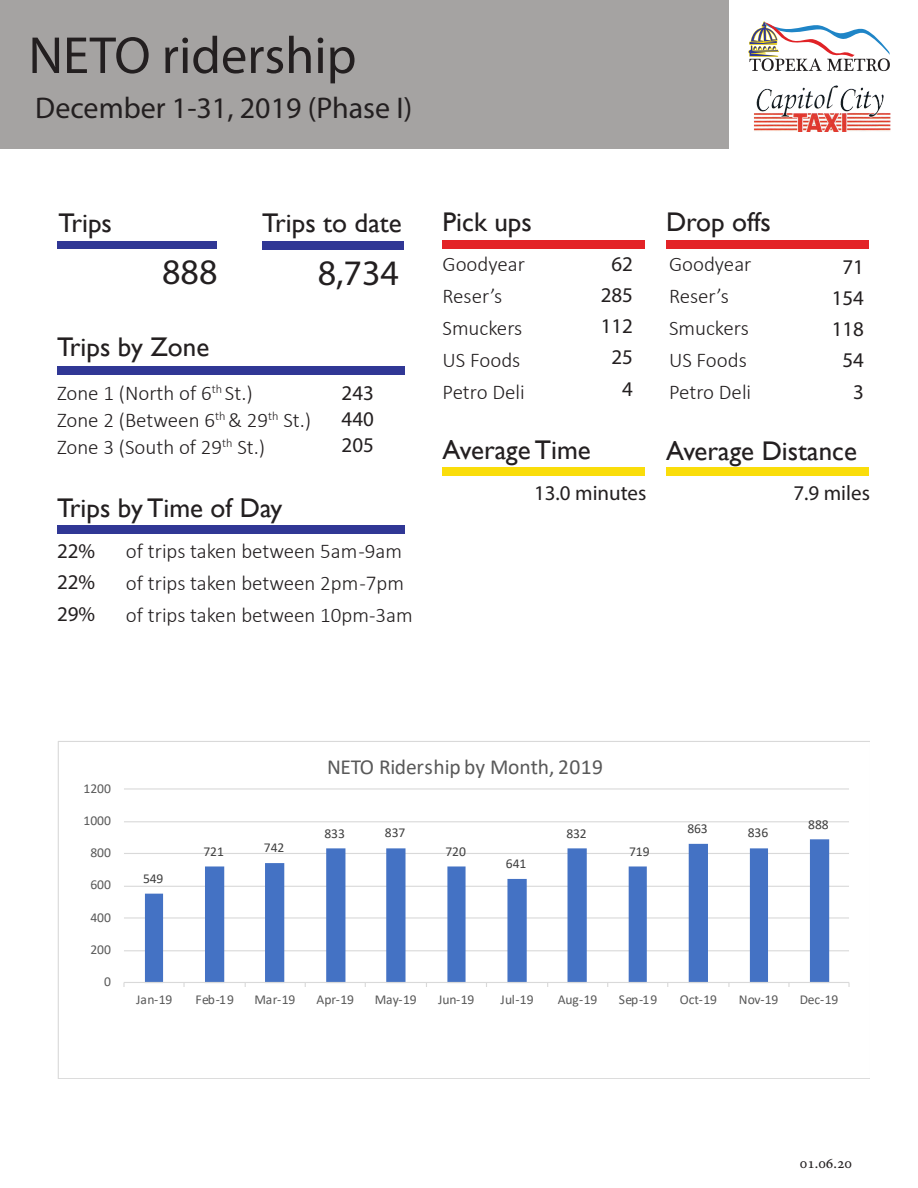
<style>
.page{position:relative;width:918px;height:1188px;background:#fff}
.page>*{position:absolute;margin:0;border:0;box-sizing:border-box;transform-origin:0 0}
.t1{font:52.5px "Myriad Pro";color:#231f20}
.t2{font:36px "Myriad Pro";color:#231f20}
.t3{font:30px "Myriad Pro";color:#231f20}
.t4{font:27px "Gill Sans";color:#231f20}
.t5{font:21.45px "Calibri";color:#595959}
.t6{font:300 21px "Calibri";color:#231f20}
.t7{font:21px "Myriad Pro";color:#231f20}
.t8{font:15px "Adobe Hebrew";color:#231f20}
.t9{font:13.65px "Calibri";letter-spacing:-.005em;color:#595959}
.t10{font:13.65px "Calibri";letter-spacing:-.005em;color:#404040}
</style>
<div class="page">
<div style="left:0;top:0;width:729px;height:148px;background:#a5a3a2"></div>
<div style="left:57px;top:241px;width:160px;height:7px;background:#303795"></div>
<div style="left:262px;top:241px;width:142px;height:9px;background:#303795"></div>
<div style="left:57px;top:525px;width:348px;height:9px;background:#303795"></div>
<div style="left:57px;top:366px;width:348px;height:8px;background:#303795"></div>
<div style="left:442px;top:241px;width:203px;height:8px;background:#e32327"></div>
<div style="left:666px;top:240px;width:202px;height:8px;background:#e32327"></div>
<svg style="left:748px;top:21px;width:142px;height:50px"></svg>
<img style="left:754px;top:85px;width:137px;height:47px">
<div style="left:666px;top:467px;width:202px;height:9px;background:#fadd0b"></div>
<div style="left:442px;top:467px;width:203px;height:8px;background:#fadd0b"></div>
<svg style="left:58px;top:741px;width:812px;height:337px"></svg>
<p class="t1" style="left:28px;top:23px;width:330px">NETO ridership</p>
<p class="t3" style="left:35px;top:89px;width:378px">December 1-31, 2019 (Phase I)</p>
<p class="t4" style="left:58px;top:207px;width:55px">Trips</p>
<p class="t4" style="left:262px;top:207px;width:141px">Trips to date</p>
<p class="t4" style="left:442px;top:207px;width:91px">Pick ups</p>
<p class="t4" style="left:666px;top:207px;width:106px">Drop offs</p>
<p class="t2" style="left:162px;top:249px;width:57px">888</p>
<p class="t2" style="left:318px;top:251px;width:83px">8,734</p>
<p class="t6" style="left:442px;top:251px;width:84px">Goodyear</p>
<p class="t6" style="left:442px;top:283px;width:61px">Reser’s</p>
<p class="t6" style="left:442px;top:315px;width:81px">Smuckers</p>
<p class="t6" style="left:442px;top:347px;width:79px">US Foods</p>
<p class="t6" style="left:57px;top:380px;width:197px">Zone 1 (North of 6<sup>th</sup> St.)</p>
<p class="t6" style="left:442px;top:379px;width:84px">Petro Deli</p>
<p class="t6" style="left:57px;top:407px;width:256px">Zone 2 (Between 6<sup>th</sup> &amp; 29<sup>th</sup> St.)</p>
<p class="t6" style="left:57px;top:434px;width:210px">Zone 3 (South of 29<sup>th</sup> St.)</p>
<p class="t6" style="left:669px;top:251px;width:84px">Goodyear</p>
<p class="t6" style="left:669px;top:283px;width:61px">Reser’s</p>
<p class="t6" style="left:669px;top:315px;width:81px">Smuckers</p>
<p class="t6" style="left:669px;top:347px;width:79px">US Foods</p>
<p class="t6" style="left:669px;top:379px;width:84px">Petro Deli</p>
<p class="t7" style="left:611px;top:251px;width:23px">62</p>
<p class="t7" style="left:601px;top:282px;width:34px">285</p>
<p class="t7" style="left:601px;top:313px;width:34px">112</p>
<p class="t7" style="left:611px;top:344px;width:23px">25</p>
<p class="t7" style="left:842px;top:254px;width:23px">71</p>
<p class="t7" style="left:832px;top:285px;width:34px">154</p>
<p class="t7" style="left:832px;top:316px;width:34px">118</p>
<p class="t7" style="left:842px;top:347px;width:23px">54</p>
<p class="t7" style="left:853px;top:379px;width:12px">3</p>
<p class="t4" style="left:57px;top:331px;width:154px">Trips by Zone</p>
<p class="t7" style="left:342px;top:380px;width:34px">243</p>
<p class="t7" style="left:622px;top:376px;width:12px">4</p>
<p class="t7" style="left:342px;top:406px;width:34px">440</p>
<p class="t7" style="left:342px;top:432px;width:34px">205</p>
<p class="t4" style="left:442px;top:434px;width:150px">Average Time</p>
<p class="t4" style="left:666px;top:435px;width:193px">Average Distance</p>
<p class="t4" style="left:57px;top:493px;width:227px">Trips by Time of Day</p>
<p class="t7" style="left:57px;top:538px;width:40px">22%</p>
<p class="t7" style="left:57px;top:569px;width:40px">22%</p>
<p class="t7" style="left:57px;top:601px;width:40px">29%</p>
<p class="t6" style="left:126px;top:538px;width:278px">of trips taken between 5am -9am</p>
<p class="t6" style="left:126px;top:570px;width:280px">of trips taken between 2pm -7pm</p>
<p class="t6" style="left:126px;top:602px;width:288px">of trips taken between 10pm-3am</p>
<p class="t7" style="left:534px;top:480px;width:114px">13.0 minutes</p>
<p class="t7" style="left:793px;top:480px;width:78px">7.9 miles</p>
<p class="t9" style="left:84px;top:779px;width:29px">1200</p>
<p class="t9" style="left:84px;top:811px;width:29px">1000</p>
<p class="t9" style="left:90px;top:843px;width:22px">800</p>
<p class="t9" style="left:90px;top:875px;width:22px">600</p>
<p class="t9" style="left:90px;top:908px;width:22px">400</p>
<p class="t9" style="left:90px;top:940px;width:22px">200</p>
<p class="t9" style="left:104px;top:972px;width:8px">0</p>
<p class="t10" style="left:143px;top:869px;width:22px">549</p>
<p class="t10" style="left:204px;top:842px;width:22px">721</p>
<p class="t10" style="left:264px;top:838px;width:22px">742</p>
<p class="t5" style="left:327px;top:752px;width:277px">NETO Ridership by Month, 2019</p>
<p class="t10" style="left:324px;top:824px;width:22px">833</p>
<p class="t10" style="left:385px;top:823px;width:22px">837</p>
<p class="t10" style="left:445px;top:842px;width:22px">720</p>
<p class="t10" style="left:506px;top:854px;width:22px">641</p>
<p class="t10" style="left:566px;top:824px;width:22px">832</p>
<p class="t10" style="left:629px;top:842px;width:22px">719</p>
<p class="t10" style="left:687px;top:819px;width:22px">863</p>
<p class="t10" style="left:748px;top:823px;width:22px">836</p>
<p class="t10" style="left:808px;top:815px;width:22px">888</p>
<p class="t9" style="left:136px;top:990px;width:38px">Jan-19</p>
<p class="t9" style="left:195px;top:990px;width:40px">Feb-19</p>
<p class="t9" style="left:255px;top:990px;width:42px">Mar-19</p>
<p class="t9" style="left:317px;top:990px;width:39px">Apr-19</p>
<p class="t9" style="left:375px;top:990px;width:44px">May-19</p>
<p class="t9" style="left:438px;top:990px;width:38px">Jun-19</p>
<p class="t9" style="left:501px;top:990px;width:34px">Jul-19</p>
<p class="t9" style="left:558px;top:990px;width:41px">Aug-19</p>
<p class="t9" style="left:619px;top:990px;width:40px">Sep-19</p>
<p class="t9" style="left:680px;top:990px;width:39px">Oct-19</p>
<p class="t9" style="left:739px;top:990px;width:41px">Nov-19</p>
<p class="t9" style="left:800px;top:990px;width:40px">Dec-19</p>
<p class="t8" style="left:800px;top:1154px;width:54px">01.06.20</p>
</div>
